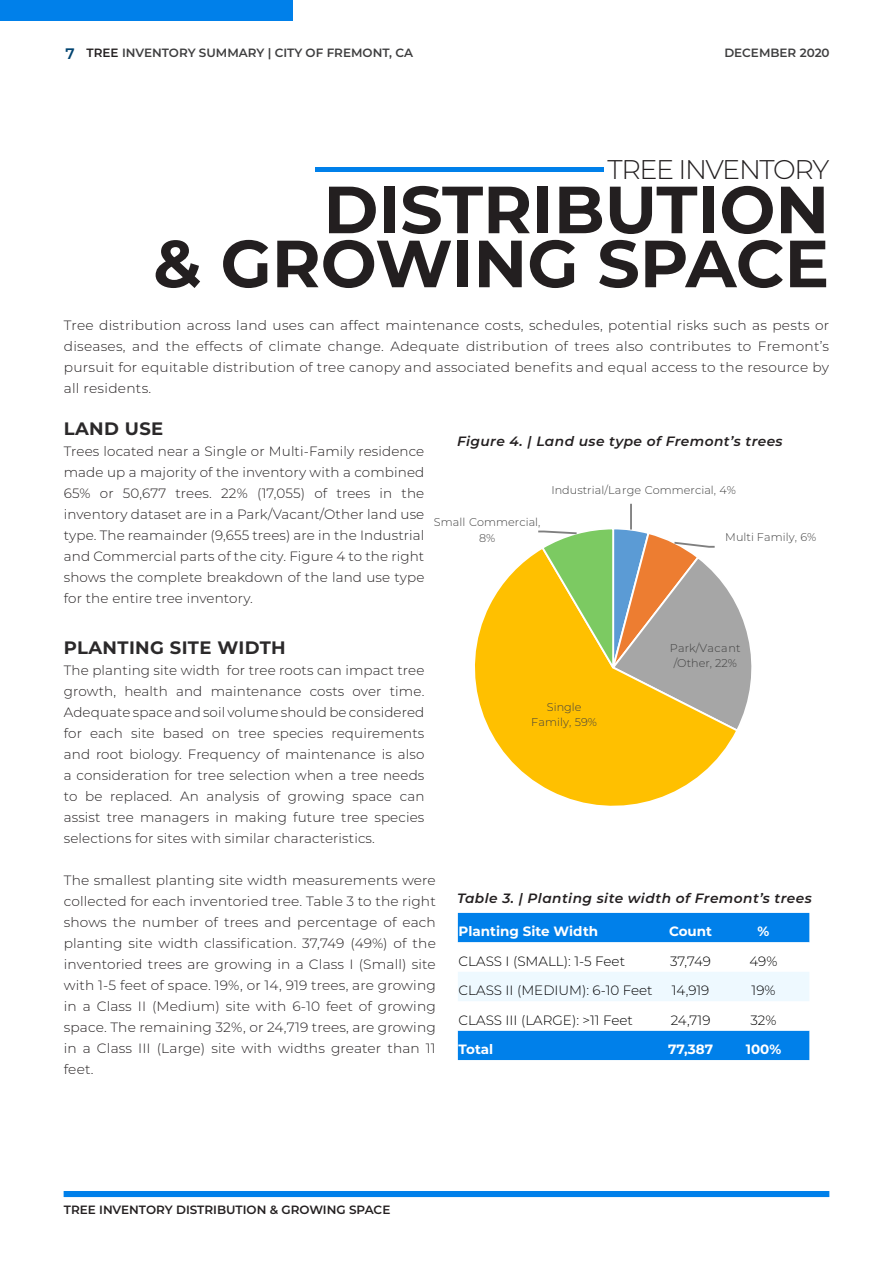
<style>
.page{position:relative;width:893px;height:1263px;background:#fff}
.page>*{position:absolute;margin:0;border:0;box-sizing:border-box;transform-origin:0 0}
.SectionTitle{font:700 66.45px "Montserrat";color:#231f20}
.SectionTitle-2{font:300 27px "Montserrat";letter-spacing:-.05em;color:#231f20}
.Body_Text{font:700 18px "Montserrat";letter-spacing:.02em;color:#2b292a}
.Body_Text-2{font:300 13.5px/21px "Montserrat";letter-spacing:.01em;color:#231f20;text-align:justify}
.t1{font:300 13.5px "Montserrat";color:#000}
.t2{font:italic 600 13.5px "Montserrat";letter-spacing:.03em;color:#231f20}
.t3{font:700 13.5px "Montserrat";color:#fff}
.t4{font:600 12px "Montserrat";color:#3e3e3f}
.t5{font:600 12px "Montserrat";color:#231f20}
.t6{font:300 11.25px/15.6px "Montserrat";letter-spacing:.005em;color:#404040;text-align:center}
.s1{font-size:15.15px;color:#004370}
.s2{color:#231f20}
</style>
<div class="page">
<div style="left:64px;top:1191px;width:765px;height:6px;background:#0080ea"></div>
<hr style="left:315px;top:167px;width:289px;height:4px;background:#0080ea">
<svg style="left:475px;top:553px;width:260px;height:253px"></svg>
<hr style="left:630px;top:504px;width:2px;height:25px;background:#878787">
<svg style="left:536px;top:529px;width:216px;height:204px;background:#ccbb6f"></svg>
<div style="left:0;top:0;width:293px;height:20px;background:#0080ea"></div>
<div style="left:458px;top:913px;width:351px;height:147px;background:#0080ea"></div>
<svg style="left:458px;top:942px;width:351px;height:88px"></svg>
<p class="t4" style="left:66px;top:44px;width:349px"><span class="s1">7</span> <span class="s2">TREE</span> INVENTORY SUMMARY | CITY OF FREMONT, CA</p>
<p class="t4" style="left:724px;top:44px;width:107px">DECEMBER 2020</p>
<p class="SectionTitle-2" style="left:607px;top:151px;width:223px">TREE INVENTORY</p>
<p class="SectionTitle" style="left:323px;top:162px;width:507px">DISTRIBUTION</p>
<p class="SectionTitle" style="left:153px;top:216px;width:677px">&amp; GROWING SPACE</p>
<p class="Body_Text-2" style="left:64px;top:314px;width:767px">Tree distribution across land uses can affect maintenance costs, schedules, potential risks such as pests or diseases, and the effects of climate change. Adequate distribution of trees also contributes to Fremont’s pursuit for equitable distribution of tree canopy and associated benefits and equal access to the resource by all residents.</p>
<p class="Body_Text" style="left:64px;top:415px;width:101px">LAND USE</p>
<p class="Body_Text-2" style="left:64px;top:440px;width:362px">Trees located near a Single or Multi-Family residence made up a majority of the inventory with a combined 65% or 50,677 trees. 22% (17,055) of trees in the inventory dataset are in a Park/Vacant/Other land use type. The reamainder (9,655 trees) are in the Industrial and Commercial parts of the city. Figure 4 to the right shows the complete breakdown of the land use type for the entire tree inventory.</p>
<p class="t2" style="left:457px;top:431px;width:327px">Figure 4. | Land use type of Fremont’s trees</p>
<p class="t6" style="left:551px;top:482px;width:186px">Industrial/Large Commercial, 4%</p>
<p class="t6" style="left:725px;top:529px;width:93px">Multi Family, 6%</p>
<p class="t6" style="left:434px;top:514px;width:108px">Small Commercial,<br>8%</p>
<p class="Body_Text" style="left:64px;top:635px;width:223px">PLANTING SITE WIDTH</p>
<p class="Body_Text-2" style="left:64px;top:660px;width:362px">The planting site width for tree roots can impact tree growth, health and maintenance costs over time.<br>Adequate space and soil volume should be considered for each site based on tree species requirements and root biology. Frequency of maintenance is also a consideration for tree selection when a tree needs to be replaced. An analysis of growing space can assist tree managers in making future tree species selections for sites with similar characteristics.</p>
<p class="Body_Text-2" style="left:64px;top:870px;width:374px">The smallest planting site width measurements were collected for each inventoried tree. Table 3 to the right shows the number of trees and percentage of each planting site width classification. 37,749 (49%) of the inventoried trees are growing in a Class I (Small) site with 1-5 feet of space. 19%, or 14, 919 trees, are growing in a Class II (Medium) site with 6-10 feet of growing space. The remaining 32%, or 24,719 trees, are growing in a Class III (Large) site with widths greater than 11 feet.</p>
<p class="t6" style="left:531px;top:698px;width:67px">Single<br>Family, 59%</p>
<p class="t6" style="left:670px;top:640px;width:72px">Park/Vacant /Other, 22%</p>
<p class="t2" style="left:457px;top:888px;width:356px">Table 3. | Planting site width of Fremont’s trees</p>
<p class="t3" style="left:459px;top:922px;width:141px">Planting Site Width</p>
<p class="t3" style="left:669px;top:922px;width:44px">Count</p>
<p class="t3" style="left:758px;top:922px;width:13px">%</p>
<p class="t1" style="left:459px;top:952px;width:168px">CLASS I (SMALL): 1-5 Feet</p>
<p class="t1" style="left:670px;top:952px;width:42px">37,749</p>
<p class="t1" style="left:750px;top:952px;width:29px">49%</p>
<p class="t1" style="left:459px;top:981px;width:195px">CLASS II (MEDIUM): 6-10 Feet</p>
<p class="t1" style="left:672px;top:981px;width:39px">14,919</p>
<p class="t1" style="left:752px;top:981px;width:25px">19%</p>
<p class="t1" style="left:459px;top:1011px;width:176px">CLASS III (LARGE): &gt;11 Feet</p>
<p class="t1" style="left:671px;top:1011px;width:41px">24,719</p>
<p class="t1" style="left:750px;top:1011px;width:28px">32%</p>
<p class="t3" style="left:459px;top:1039px;width:36px">Total</p>
<p class="t3" style="left:668px;top:1039px;width:47px">77,387</p>
<p class="t3" style="left:746px;top:1039px;width:37px">100%</p>
<p class="t5" style="left:64px;top:1201px;width:328px">TREE INVENTORY DISTRIBUTION &amp; GROWING SPACE</p>
</div>
